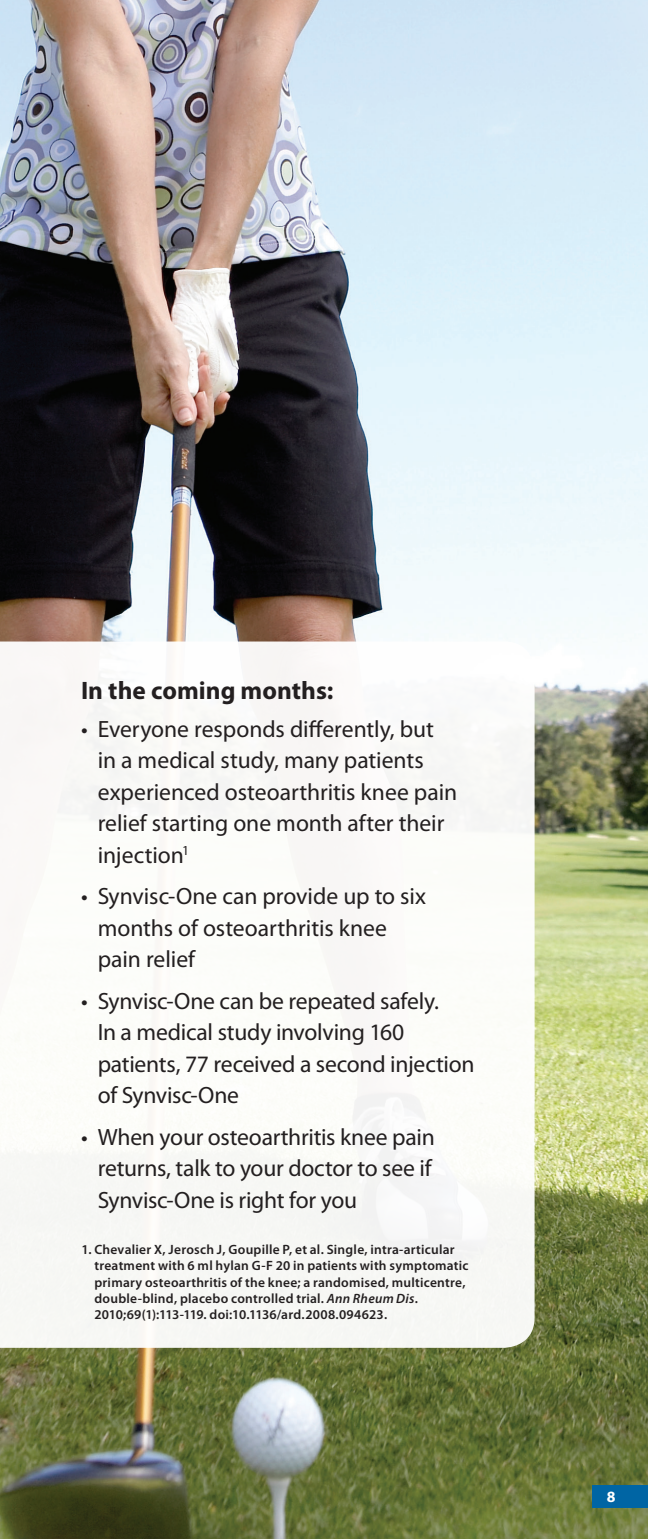
<style>
.page{position:relative;width:648px;height:1539px;background:#fff}
.page>*{position:absolute;margin:0;border:0;box-sizing:border-box;transform-origin:0 0}
.t1{font:700 25.2px "Myriad Pro";color:#231f20}
.Body{font:23.62px/31.5px "Myriad Pro";letter-spacing:-.005em;color:#231f20}
.body_copy{font:700 15.75px "Myriad Pro";color:#fff}
.t2{font:600 13.5px/16.2px "Myriad Pro";letter-spacing:.02em;color:#231f20}
.s1{font-style:italic}
</style>
<div class="page">
<img style="left:0;top:0;width:648px;height:1539px">
<div style="left:592px;top:1486px;width:56px;height:22px;background:#0065a4"></div>
<svg style="left:0;top:642px;width:535px;height:706px"></svg>
<p class="t1" style="left:81px;top:677px;width:254px">In the coming months:</p>
<p class="Body" style="left:98px;top:713px;width:361px;text-indent:-17px">• Everyone responds differently, but in a medical study, many patients experienced osteoarthritis knee pain relief starting one month after their injection<sup>1</sup></p>
<p class="Body" style="left:98px;top:881px;width:330px;text-indent:-17px">• Synvisc-One can provide up to six months of osteoarthritis knee pain relief</p>
<p class="Body" style="left:98px;top:986px;width:379px;text-indent:-17px">• Synvisc-One can be repeated safely.<br>In a medical study involving 160 patients, 77 received a second injection of Synvisc-One</p>
<p class="Body" style="left:98px;top:1122px;width:339px;text-indent:-17px">• When your osteoarthritis knee pain returns, talk to your doctor to see if<br>Synvisc-One is right for you</p>
<p class="t2" style="left:94px;top:1242px;width:376px;text-indent:-13px">1. Chevalier X, Jerosch J, Goupille P, et al. Single, intra-articular treatment with 6 ml hylan G-F 20 in patients with symptomatic primary osteoarthritis of the knee; a randomised, multicentre, double-blind, placebo controlled trial. <span class="s1">Ann Rheum Dis</span>.<br>2010;69(1):113-119. doi:10.1136/ard.2008.094623.</p>
<p class="body_copy" style="left:607px;top:1488px;width:10px">8</p>
</div>
